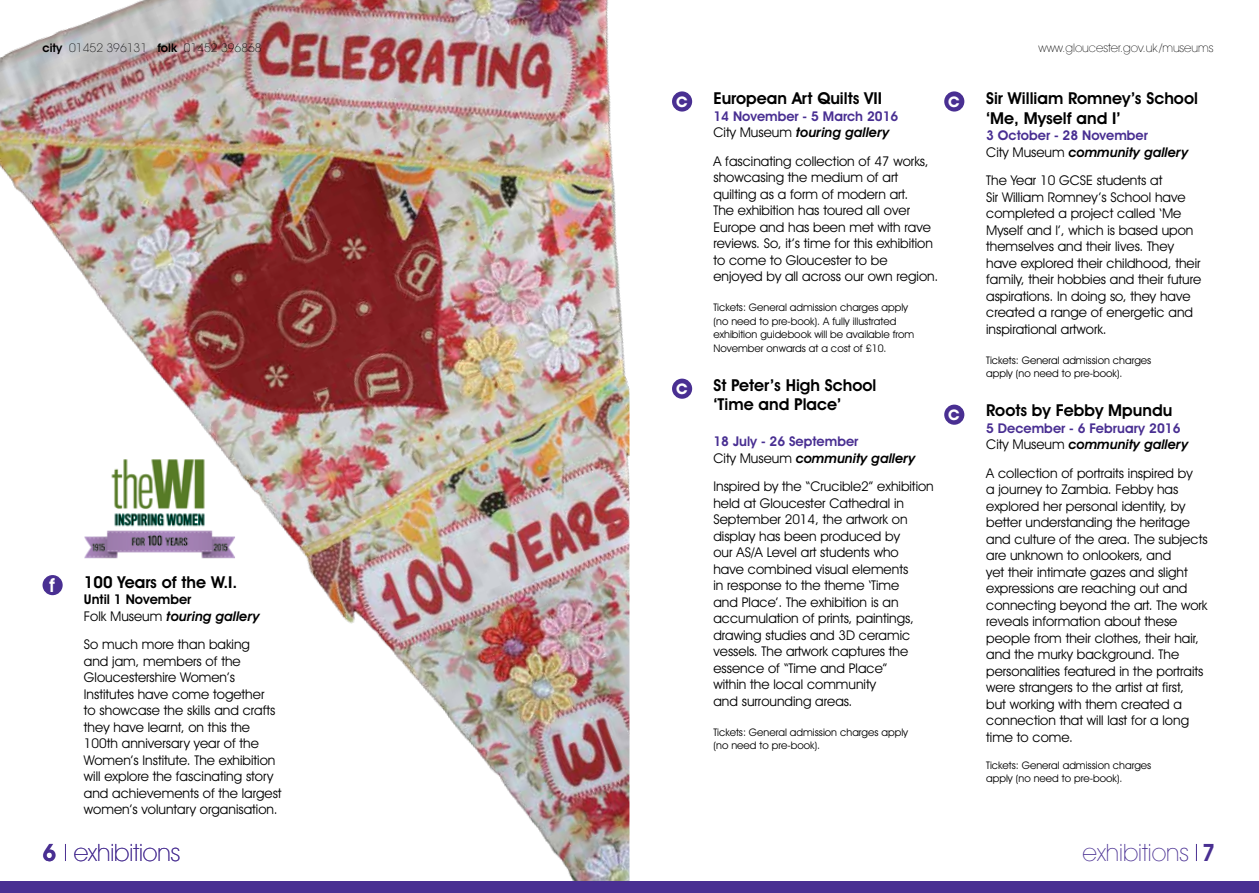
<style>
.page{position:relative;width:1259px;height:893px;background:#fff}
.page>*{position:absolute;margin:0;border:0;box-sizing:border-box;transform-origin:0 0}
.t1{font:200 24px "Avant Garde IT Cby BT";color:#492f92}
.t2{font:600 19.35px "Avant Garde IT Cby BT";color:#fff}
.t3{font:600 16.5px/19.5px "Avant Garde IT Cby BT";color:#000}
.t4{font:13.5px/16.5px "Avant Garde IT Cby BT";color:#000}
.t5{font:600 13.5px/16.5px "Avant Garde IT Cby BT";color:#492f92}
.t6{font:600 13.5px/16.5px "Avant Garde IT Cby BT";color:#000}
.t7{font:200 12px "Avant Garde IT Cby BT";color:#000}
.t8{font:10.5px/13.5px "Avant Garde IT Cby BT";color:#000}
.s1{font-weight:600}
.s2{font-weight:400}
.s3{font-style:italic}
.s4{font-weight:400;color:#000}
.s5{font-style:italic;color:#000}
</style>
<div class="page">
<div style="left:672px;top:91px;width:20px;height:21px;background:#492f92;border-radius:50%"></div>
<div style="left:672px;top:379px;width:20px;height:20px;background:#492f92;border-radius:50%"></div>
<img style="left:0;top:0;width:629px;height:882px">
<div style="left:629px;top:882px;width:630px;height:11px;background:#492f92"></div>
<svg style="left:1196px;top:844px;width:1px;height:17px"></svg>
<svg style="left:65px;top:844px;width:1px;height:17px"></svg>
<div style="left:0;top:882px;width:629px;height:11px;background:#492f92"></div>
<div style="left:43px;top:575px;width:20px;height:20px;background:#492f92;border-radius:50%"></div>
<div style="left:944px;top:91px;width:20px;height:21px;background:#492f92;border-radius:50%"></div>
<div style="left:944px;top:405px;width:20px;height:20px;background:#492f92;border-radius:50%"></div>
<img style="left:84px;top:459px;width:151px;height:100px">
<p class="t7" style="left:43px;top:40px;width:221px"><span class="s1">city</span> 01452 396131 <span class="s1">folk</span> 01452 396868</p>
<p class="t7" style="left:1038px;top:40px;width:176px">www.gloucester.gov.uk/museums</p>
<h2 class="t2" style="left:49px;top:574px;width:7px">f</h2>
<p class="t3" style="left:84px;top:572px;width:155px">100 Years of the W.I.</p>
<p class="t6" style="left:84px;top:591px;width:177px">Until 1 November<br><span class="s2">Folk Museum</span> <span class="s3">touring gallery</span></p>
<p class="t4" style="left:84px;top:636px;width:199px">So much more than baking<br>and jam, members of the<br>Gloucestershire Women’s<br>Institutes have come together<br>to showcase the skills and crafts they have learnt, on this the<br>100th anniversary year of the<br>Women’s Institute. The exhibition will explore the fascinating story and achievements of the largest women’s voluntary organisation.</p>
<h1 class="t1" style="left:43px;top:838px;width:139px"><span class="s1">6</span> exhibitions</h1>
<h2 class="t2" style="left:676px;top:89px;width:13px">c</h2>
<h2 class="t2" style="left:676px;top:375px;width:13px">c</h2>
<p class="t3" style="left:713px;top:88px;width:170px">European Art Quilts VII</p>
<p class="t5" style="left:713px;top:107px;width:187px">14 November - 5 March 2016<br><span class="s4">City Museum</span> <span class="s5">touring gallery</span></p>
<p class="t4" style="left:713px;top:152px;width:226px">A fascinating collection of 47 works, showcasing the medium of art quilting as a form of modern art.<br>The exhibition has toured all over Europe and has been met with rave reviews. So, it’s time for this exhibition to come to Gloucester to be enjoyed by all across our own region.</p>
<p class="t8" style="left:713px;top:300px;width:202px">Tickets: General admission charges apply (no need to pre-book). A fully illustrated exhibition guidebook will be available from November onwards at a cost of £10.</p>
<p class="t3" style="left:713px;top:375px;width:165px">St Peter’s High School ‘Time and Place’</p>
<p class="t5" style="left:713px;top:433px;width:204px">18 July - 26 September<br><span class="s4">City Museum</span> <span class="s5">community gallery</span></p>
<p class="t4" style="left:713px;top:478px;width:222px">Inspired by the “Crucible2” exhibition held at Gloucester Cathedral in<br>September 2014, the artwork on display has been produced by<br>our AS/A Level art students who<br>have combined visual elements<br>in response to the theme ‘Time<br>and Place’. The exhibition is an accumulation of prints, paintings, drawing studies and 3D ceramic vessels. The artwork captures the essence of “Time and Place”<br>within the local community<br>and surrounding areas.</p>
<p class="t8" style="left:713px;top:725px;width:196px">Tickets: General admission charges apply (no need to pre-book).</p>
<h2 class="t2" style="left:948px;top:88px;width:13px">c</h2>
<h2 class="t2" style="left:948px;top:402px;width:13px">c</h2>
<p class="t3" style="left:986px;top:88px;width:213px">Sir William Romney’s School ‘Me, Myself and I’</p>
<p class="t5" style="left:986px;top:127px;width:204px">3 October - 28 November<br><span class="s4">City Museum</span> <span class="s5">community gallery</span></p>
<p class="t4" style="left:986px;top:172px;width:217px">The Year 10 GCSE students at<br>Sir William Romney’s School have completed a project called ‘Me<br>Myself and I’, which is based upon themselves and their lives. They have explored their childhood, their family, their hobbies and their future aspirations. In doing so, they have created a range of energetic and inspirational artwork.</p>
<p class="t8" style="left:986px;top:353px;width:167px">Tickets: General admission charges apply (no need to pre-book).</p>
<p class="t3" style="left:986px;top:400px;width:188px">Roots by Febby Mpundu</p>
<p class="t5" style="left:986px;top:419px;width:204px">5 December - 6 February 2016<br><span class="s4">City Museum</span> <span class="s5">community gallery</span></p>
<p class="t4" style="left:986px;top:464px;width:223px">A collection of portraits inspired by<br>a journey to Zambia. Febby has explored her personal identity, by better understanding the heritage and culture of the area. The subjects are unknown to onlookers, and<br>yet their intimate gazes and slight expressions are reaching out and connecting beyond the art. The work reveals information about these people from their clothes, their hair, and the murky background. The personalities featured in the portraits were strangers to the artist at first,<br>but working with them created a connection that will last for a long time to come.</p>
<p class="t8" style="left:986px;top:758px;width:167px">Tickets: General admission charges apply (no need to pre-book).</p>
<h1 class="t1" style="left:1082px;top:838px;width:134px">exhibitions <span class="s1">7</span></h1>
</div>
